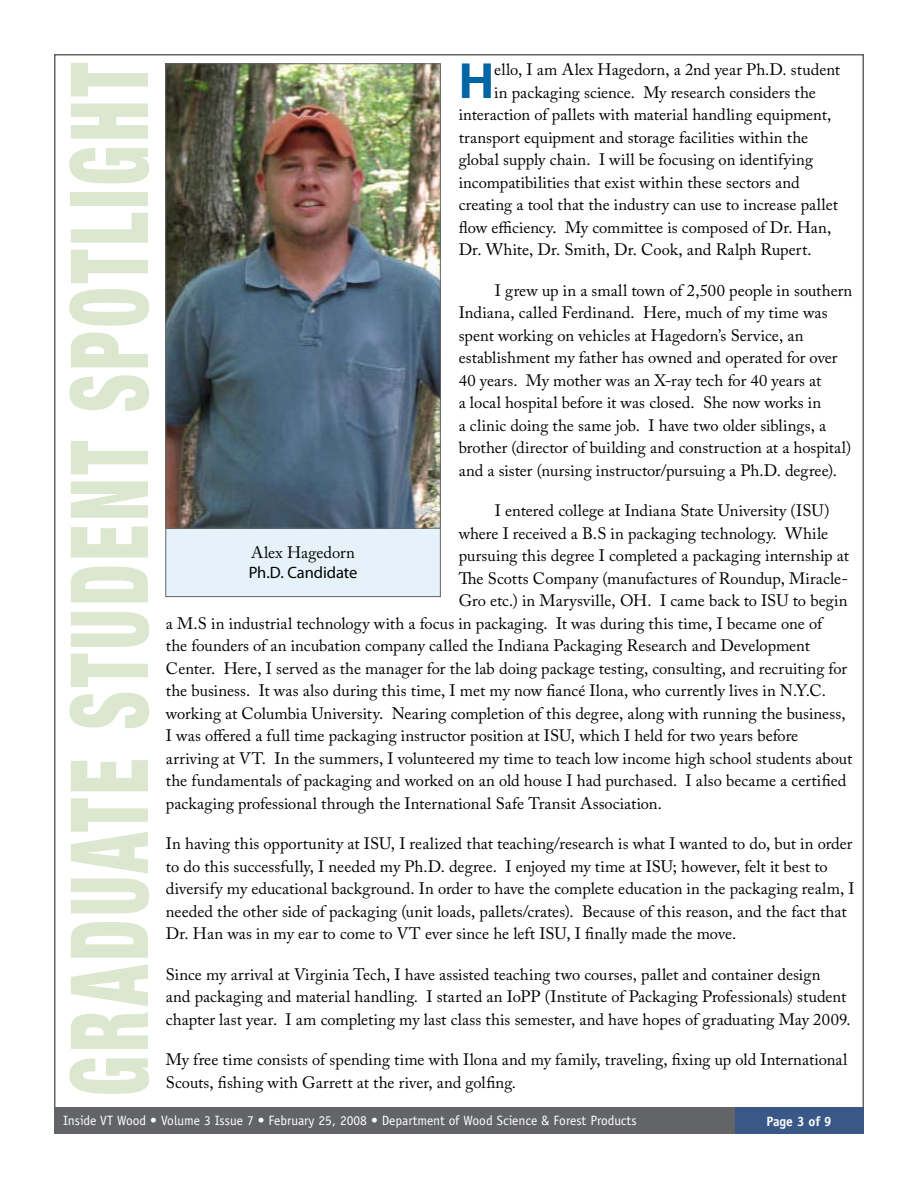
<style>
.page{position:relative;width:918px;height:1188px;background:#fff}
.page>*{position:absolute;margin:0;border:0;box-sizing:border-box;transform-origin:0 0}
.t1{font:900 condensed 108px "Helvetica Neue";letter-spacing:.055em;color:#dce7cf;scale:.67 1}
.t2{font:700 48px "Helvetica Neue";color:#0065a4}
.t3{font:16.5px/22.5px "Adobe Caslon Pro";letter-spacing:.005em;color:#000}
.t4{font:16.5px "Myriad Pro";letter-spacing:-.005em;color:#000}
.t5{font:13.5px "Officina Sans";color:#fff}
.t6{font:700 13.5px "Officina Sans";letter-spacing:-.01em;color:#fff}
</style>
<div class="page">
<div style="left:166px;top:527px;width:274px;height:70px;background:#e6f2f9"></div>
<div style="left:165px;top:527px;width:276px;height:70px;border:1px solid #636467"></div>
<img style="left:167px;top:65px;width:272px;height:462px">
<div style="left:165px;top:63px;width:276px;height:466px;border:1px solid #636467"></div>
<div style="left:734px;top:1107px;width:130px;height:27px;background:#395888"></div>
<div style="left:54px;top:1107px;width:680px;height:27px;background:#636467"></div>
<h2 class="t2" style="left:459px;top:51px;width:37px">H</h2>
<p class="t3" style="left:494px;top:58px;width:347px">ello, I am Alex Hagedorn, a 2nd year Ph.D. student</p>
<h1 class="t1" style="left:43px;top:1096px;width:1543px;rotate:-90deg">GRADUATE STUDENT SPOTLIGHT</h1>
<p class="t5" style="left:63px;top:1113px;width:575px">Inside VT Wood • Volume 3 Issue 7 • February 25, 2008 • Department of Wood Science &amp; Forest Products</p>
<p class="t6" style="left:767px;top:1113px;width:67px">Page 3 of 9</p>
<p class="t3" style="left:494px;top:81px;width:323px">in packaging science. My research considers the</p>
<p class="t3" style="left:459px;top:103px;width:374px">interaction of pallets with material handling equipment,</p>
<p class="t3" style="left:459px;top:126px;width:351px">transport equipment and storage facilities within the</p>
<p class="t3" style="left:459px;top:148px;width:356px">global supply chain. I will be focusing on identifying</p>
<p class="t3" style="left:459px;top:171px;width:342px">incompatibilities that exist within these sectors and</p>
<p class="t3" style="left:459px;top:193px;width:381px">creating a tool that the industry can use to increase pallet</p>
<p class="t3" style="left:459px;top:216px;width:374px">flow efficiency. My committee is composed of Dr. Han,</p>
<p class="t3" style="left:459px;top:238px;width:354px">Dr. White, Dr. Smith, Dr. Cook, and Ralph Rupert.</p>
<p class="t3" style="left:459px;top:279px;width:395px;text-indent:36px">I grew up in a small town of 2,500 people in southern Indiana, called Ferdinand. Here, much of my time was spent working on vehicles at Hagedorn’s Service, an establishment my father has owned and operated for over 40 years. My mother was an X-ray tech for 40 years at<br>a local hospital before it was closed. She now works in<br>a clinic doing the same job. I have two older siblings, a brother (director of building and construction at a hospital) and a sister (nursing instructor/pursuing a Ph.D. degree).</p>
<p class="t3" style="left:495px;top:499px;width:336px">I entered college at Indiana State University (ISU)</p>
<p class="t3" style="left:459px;top:522px;width:371px">where I received a B.S in packaging technology. While</p>
<p class="t3" style="left:459px;top:544px;width:392px">pursuing this degree I completed a packaging internship at</p>
<p class="t3" style="left:459px;top:567px;width:391px">The Scotts Company (manufactures of Roundup, Miracle-</p>
<p class="t3" style="left:459px;top:589px;width:390px">Gro etc.) in Marysville, OH. I came back to ISU to begin</p>
<p class="t3" style="left:166px;top:612px;width:658px">a M.S in industrial technology with a focus in packaging. It was during this time, I became one of</p>
<p class="t3" style="left:166px;top:634px;width:645px">the founders of an incubation company called the Indiana Packaging Research and Development</p>
<p class="t3" style="left:166px;top:657px;width:683px">Center. Here, I served as the manager for the lab doing package testing, consulting, and recruiting for</p>
<p class="t3" style="left:166px;top:679px;width:661px">the business. It was also during this time, I met my now fiancé Ilona, who currently lives in N.Y.C.</p>
<p class="t3" style="left:166px;top:702px;width:681px">working at Columbia University. Nearing completion of this degree, along with running the business,</p>
<p class="t3" style="left:166px;top:724px;width:634px">I was offered a full time packaging instructor position at ISU, which I held for two years before</p>
<p class="t3" style="left:166px;top:747px;width:688px">arriving at VT. In the summers, I volunteered my time to teach low income high school students about</p>
<p class="t3" style="left:166px;top:769px;width:682px">the fundamentals of packaging and worked on an old house I had purchased. I also became a certified</p>
<p class="t3" style="left:166px;top:792px;width:498px">packaging professional through the International Safe Transit Association.</p>
<p class="t3" style="left:166px;top:832px;width:690px">In having this opportunity at ISU, I realized that teaching/research is what I wanted to do, but in order to do this successfully, I needed my Ph.D. degree. I enjoyed my time at ISU; however, felt it best to diversify my educational background. In order to have the complete education in the packaging realm, I needed the other side of packaging (unit loads, pallets/crates). Because of this reason, and the fact that Dr. Han was in my ear to come to VT ever since he left ISU, I finally made the move.</p>
<p class="t3" style="left:166px;top:963px;width:686px">Since my arrival at Virginia Tech, I have assisted teaching two courses, pallet and container design<br>and packaging and material handling. I started an IoPP (Institute of Packaging Professionals) student chapter last year. I am completing my last class this semester, and have hopes of graduating May 2009.</p>
<p class="t3" style="left:166px;top:1048px;width:683px">My free time consists of spending time with Ilona and my family, traveling, fixing up old International<br>Scouts, fishing with Garrett at the river, and golfing.</p>
<p class="t3" style="left:251px;top:541px;width:105px">Alex Hagedorn</p>
<p class="t4" style="left:249px;top:562px;width:110px">Ph.D. Candidate</p>
</div>
